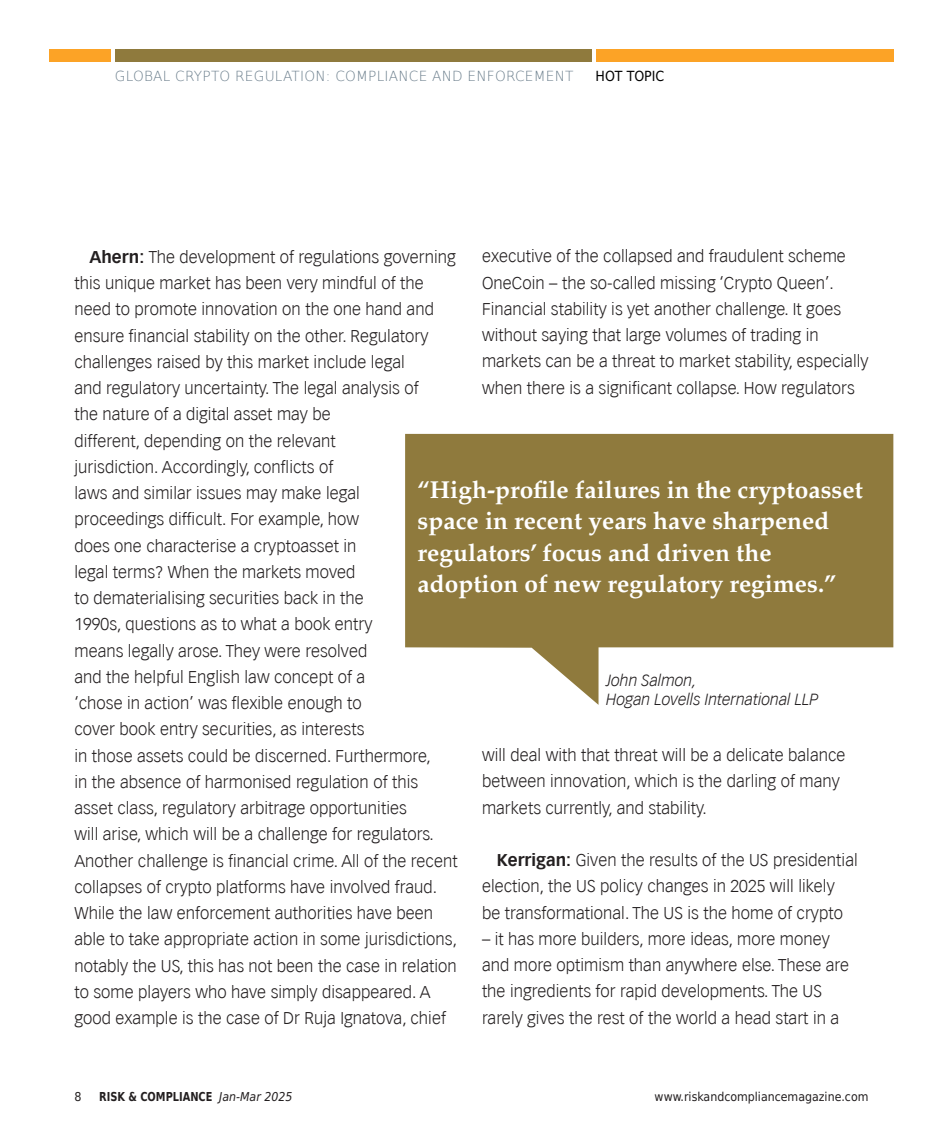
<style>
.page{position:relative;width:943px;height:1141px;background:#fff}
.page>*{position:absolute;margin:0;border:0;box-sizing:border-box;transform-origin:0 0}
.t1{font:700 24.5px/31.5px "Palatino";color:#fff}
.t2{font:300 16.62px/26.2px "Vectora LH";letter-spacing:.005em;color:#231f20}
.t3{font:italic 300 15.75px/18.9px "Vectora LH";color:#231f20}
.t4{font:200 14px "DejaVu Sans";letter-spacing:.015em;color:#6a7d8b}
.t5{font:14px "DejaVu Sans Condensed";color:#000}
.t6{font:12.25px "DejaVu Sans Condensed";color:#231f20}
.t7{font:700 12.25px "DejaVu Sans";color:#231f20;scale:.8 1}
.s1{font-weight:700}
.s2{font-family:"DejaVu Sans Condensed";font-weight:400;font-style:italic}
</style>
<div class="page">
<div style="left:595px;top:50px;width:298px;height:12px;background:#fca326"></div>
<div style="left:115px;top:50px;width:477px;height:12px;background:#8f7a3d"></div>
<div style="left:50px;top:50px;width:61px;height:12px;background:#fca326"></div>
<svg style="left:405px;top:434px;width:488px;height:271px;fill:#8f7a3d"></svg>
<p class="t4" style="left:115px;top:65px;width:460px">GLOBAL CRYPTO REGULATION: COMPLIANCE AND ENFORCEMENT</p>
<p class="t5" style="left:595px;top:64px;width:70px">HOT TOPIC</p>
<p class="t2" style="left:74px;top:244px;width:384px;text-indent:15px"><span class="s1">Ahern:</span> The development of regulations governing this unique market has been very mindful of the need to promote innovation on the one hand and ensure financial stability on the other. Regulatory challenges raised by this market include legal<br>and regulatory uncertainty. The legal analysis of<br>the nature of a digital asset may be<br>different, depending on the relevant<br>jurisdiction. Accordingly, conflicts of<br>laws and similar issues may make legal<br>proceedings difficult. For example, how<br>does one characterise a cryptoasset in<br>legal terms? When the markets moved<br>to dematerialising securities back in the<br>1990s, questions as to what a book entry<br>means legally arose. They were resolved<br>and the helpful English law concept of a<br>‘chose in action’ was flexible enough to<br>cover book entry securities, as interests<br>in those assets could be discerned. Furthermore,<br>in the absence of harmonised regulation of this asset class, regulatory arbitrage opportunities<br>will arise, which will be a challenge for regulators.<br>Another challenge is financial crime. All of the recent collapses of crypto platforms have involved fraud.<br>While the law enforcement authorities have been able to take appropriate action in some jurisdictions, notably the US, this has not been the case in relation to some players who have simply disappeared. A good example is the case of Dr Ruja Ignatova, chief</p>
<p class="t2" style="left:482px;top:244px;width:388px">executive of the collapsed and fraudulent scheme OneCoin – the so-called missing ‘Crypto Queen’.<br>Financial stability is yet another challenge. It goes without saying that large volumes of trading in markets can be a threat to market stability, especially when there is a significant collapse. How regulators</p>
<h1 class="t1" style="left:417px;top:474px;width:446px">“High-profile failures in the cryptoasset space in recent years have sharpened regulators’ focus and driven the adoption of new regulatory regimes.”</h1>
<p class="t3" style="left:606px;top:671px;width:214px">John Salmon,<br>Hogan Lovells International LLP</p>
<p class="t2" style="left:482px;top:742px;width:365px">will deal with that threat will be a delicate balance between innovation, which is the darling of many markets currently, and stability.</p>
<p class="t2" style="left:482px;top:847px;width:377px;text-indent:15px"><span class="s1">Kerrigan:</span> Given the results of the US presidential election, the US policy changes in 2025 will likely<br>be transformational. The US is the home of crypto</p>
<p class="t2" style="left:482px;top:926px;width:369px">– it has more builders, more ideas, more money and more optimism than anywhere else. These are the ingredients for rapid developments. The US rarely gives the rest of the world a head start in a</p>
<p class="t6" style="left:74px;top:1086px;width:9px">8</p>
<p class="t7" style="left:99px;top:1086px;width:243px">RISK &amp; COMPLIANCE <span class="s2">Jan-Mar 2025</span></p>
<p class="t6" style="left:654px;top:1086px;width:215px">www.riskandcompliancemagazine.com</p>
</div>
